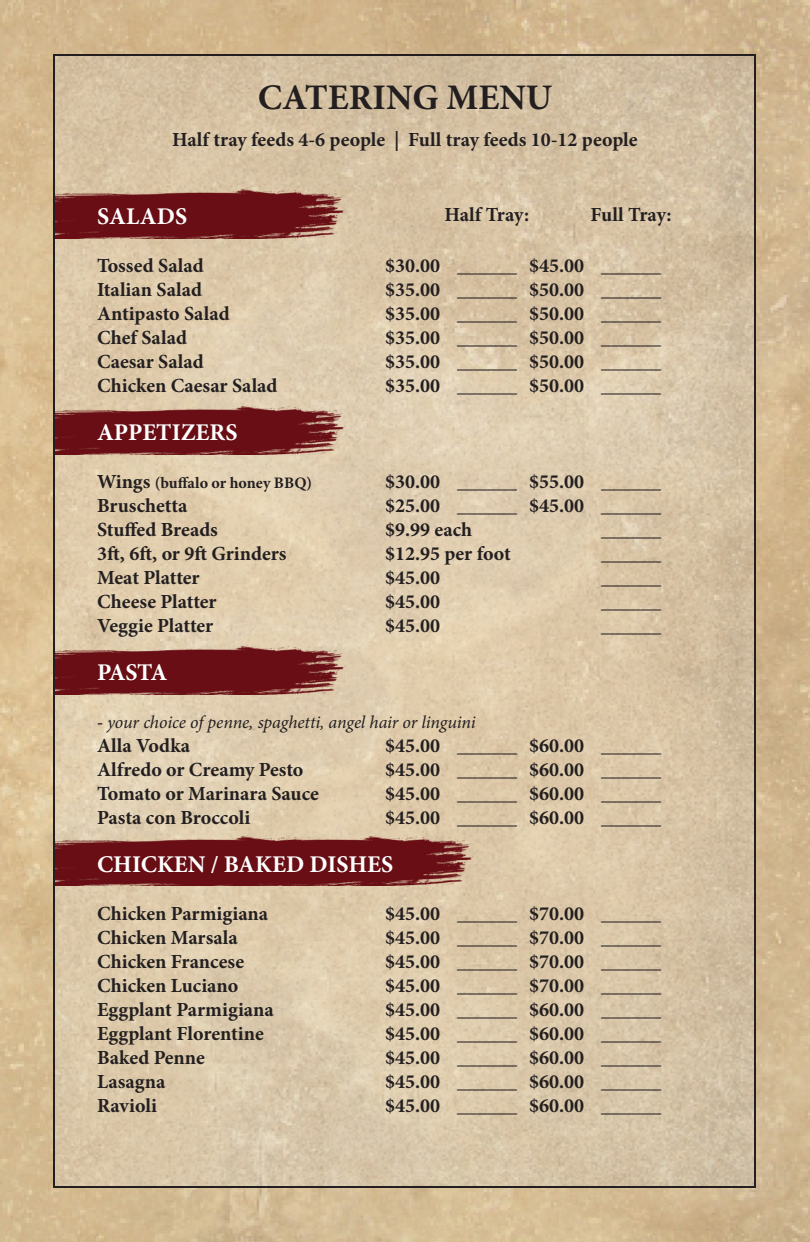
<style>
.page{position:relative;width:810px;height:1242px;background:#fff}
.page>*{position:absolute;margin:0;border:0;box-sizing:border-box;transform-origin:0 0}
.t1{font:700 36px "Minion Pro";color:#231f20}
.t2{font:700 24px "Minion Pro";color:#fff}
.t3{font:700 20px "Minion Pro";color:#231f20}
.t4{font:italic 18px "Minion Pro";letter-spacing:-.01em;color:#231f20}
.t5{font:700 16px "Minion Pro";color:#231f20}
.s1{font-size:20px}
.s2{font-weight:700;font-style:normal}
</style>
<div class="page">
<img style="left:0;top:0;width:810px;height:1242px">
<img style="left:56px;top:57px;width:697px;height:1128px">
<img style="left:56px;top:185px;width:295px;height:53px">
<img style="left:56px;top:641px;width:295px;height:53px">
<img style="left:56px;top:832px;width:126px;height:53px">
<img style="left:182px;top:832px;width:297px;height:53px">
<img style="left:56px;top:401px;width:295px;height:53px">
<p class="t1" style="left:258px;top:72px;width:296px">CATERING MENU</p>
<p class="t3" style="left:172px;top:126px;width:467px">Half tray feeds 4-6 people | Full tray feeds 10-12 people</p>
<p class="t3" style="left:445px;top:200px;width:86px">Half Tray:</p>
<p class="t3" style="left:591px;top:200px;width:83px">Full Tray:</p>
<p class="t2" style="left:97px;top:199px;width:92px">SALADS</p>
<p class="t3" style="left:97px;top:251px;width:108px">Tossed Salad</p>
<p class="t3" style="left:385px;top:251px;width:277px">$30.00 ______ $45.00 ______</p>
<p class="t3" style="left:97px;top:275px;width:107px">Italian Salad</p>
<p class="t3" style="left:385px;top:275px;width:277px">$35.00 ______ $50.00 ______</p>
<p class="t3" style="left:97px;top:299px;width:134px">Antipasto Salad</p>
<p class="t3" style="left:385px;top:299px;width:277px">$35.00 ______ $50.00 ______</p>
<p class="t3" style="left:97px;top:323px;width:91px">Chef Salad</p>
<p class="t3" style="left:385px;top:323px;width:277px">$35.00 ______ $50.00 ______</p>
<p class="t3" style="left:97px;top:347px;width:108px">Caesar Salad</p>
<p class="t3" style="left:385px;top:347px;width:277px">$35.00 ______ $50.00 ______</p>
<p class="t3" style="left:97px;top:371px;width:182px">Chicken Caesar Salad</p>
<p class="t3" style="left:385px;top:371px;width:277px">$35.00 ______ $50.00 ______</p>
<p class="t2" style="left:97px;top:415px;width:142px">APPETIZERS</p>
<p class="t5" style="left:97px;top:471px;width:217px"><span class="s1">Wings</span> (buffalo or honey BBQ)</p>
<p class="t3" style="left:385px;top:467px;width:277px">$30.00 ______ $55.00 ______</p>
<p class="t3" style="left:97px;top:491px;width:92px">Bruschetta</p>
<p class="t3" style="left:385px;top:491px;width:277px">$25.00 ______ $45.00 ______</p>
<p class="t3" style="left:97px;top:515px;width:122px">Stuffed Breads</p>
<p class="t3" style="left:385px;top:515px;width:89px">$9.99 each</p>
<p class="t3" style="left:601px;top:515px;width:61px">______</p>
<p class="t3" style="left:97px;top:539px;width:191px">3ft, 6ft, or 9ft Grinders</p>
<p class="t3" style="left:385px;top:539px;width:127px">$12.95 per foot</p>
<p class="t3" style="left:601px;top:539px;width:61px">______</p>
<p class="t3" style="left:97px;top:563px;width:104px">Meat Platter</p>
<p class="t3" style="left:385px;top:563px;width:57px">$45.00</p>
<p class="t3" style="left:601px;top:563px;width:61px">______</p>
<p class="t3" style="left:97px;top:587px;width:121px">Cheese Platter</p>
<p class="t3" style="left:385px;top:587px;width:57px">$45.00</p>
<p class="t3" style="left:601px;top:587px;width:61px">______</p>
<p class="t3" style="left:97px;top:611px;width:118px">Veggie Platter</p>
<p class="t3" style="left:385px;top:611px;width:57px">$45.00</p>
<p class="t3" style="left:601px;top:611px;width:61px">______</p>
<p class="t2" style="left:97px;top:655px;width:72px">PASTA</p>
<p class="t4" style="left:97px;top:710px;width:380px"><span class="s2">-</span> your choice of penne, spaghetti, angel hair or linguini</p>
<p class="t3" style="left:97px;top:731px;width:95px">Alla Vodka</p>
<p class="t3" style="left:385px;top:731px;width:277px">$45.00 ______ $60.00 ______</p>
<p class="t3" style="left:97px;top:755px;width:208px">Alfredo or Creamy Pesto</p>
<p class="t3" style="left:385px;top:755px;width:277px">$45.00 ______ $60.00 ______</p>
<p class="t3" style="left:97px;top:779px;width:224px">Tomato or Marinara Sauce</p>
<p class="t3" style="left:385px;top:779px;width:277px">$45.00 ______ $60.00 ______</p>
<p class="t3" style="left:97px;top:803px;width:155px">Pasta con Broccoli</p>
<p class="t3" style="left:385px;top:803px;width:277px">$45.00 ______ $60.00 ______</p>
<p class="t2" style="left:97px;top:847px;width:298px">CHICKEN / BAKED DISHES</p>
<p class="t3" style="left:97px;top:899px;width:173px">Chicken Parmigiana</p>
<p class="t3" style="left:385px;top:899px;width:277px">$45.00 ______ $70.00 ______</p>
<p class="t3" style="left:97px;top:923px;width:142px">Chicken Marsala</p>
<p class="t3" style="left:385px;top:923px;width:277px">$45.00 ______ $70.00 ______</p>
<p class="t3" style="left:97px;top:947px;width:149px">Chicken Francese</p>
<p class="t3" style="left:385px;top:947px;width:277px">$45.00 ______ $70.00 ______</p>
<p class="t3" style="left:97px;top:971px;width:143px">Chicken Luciano</p>
<p class="t3" style="left:385px;top:971px;width:277px">$45.00 ______ $70.00 ______</p>
<p class="t3" style="left:97px;top:995px;width:178px">Eggplant Parmigiana</p>
<p class="t3" style="left:385px;top:995px;width:277px">$45.00 ______ $60.00 ______</p>
<p class="t3" style="left:97px;top:1019px;width:168px">Eggplant Florentine</p>
<p class="t3" style="left:385px;top:1019px;width:277px">$45.00 ______ $60.00 ______</p>
<p class="t3" style="left:97px;top:1043px;width:109px">Baked Penne</p>
<p class="t3" style="left:385px;top:1043px;width:277px">$45.00 ______ $60.00 ______</p>
<p class="t3" style="left:97px;top:1067px;width:70px">Lasagna</p>
<p class="t3" style="left:385px;top:1067px;width:277px">$45.00 ______ $60.00 ______</p>
<p class="t3" style="left:97px;top:1091px;width:62px">Ravioli</p>
<p class="t3" style="left:385px;top:1091px;width:277px">$45.00 ______ $60.00 ______</p>
</div>
